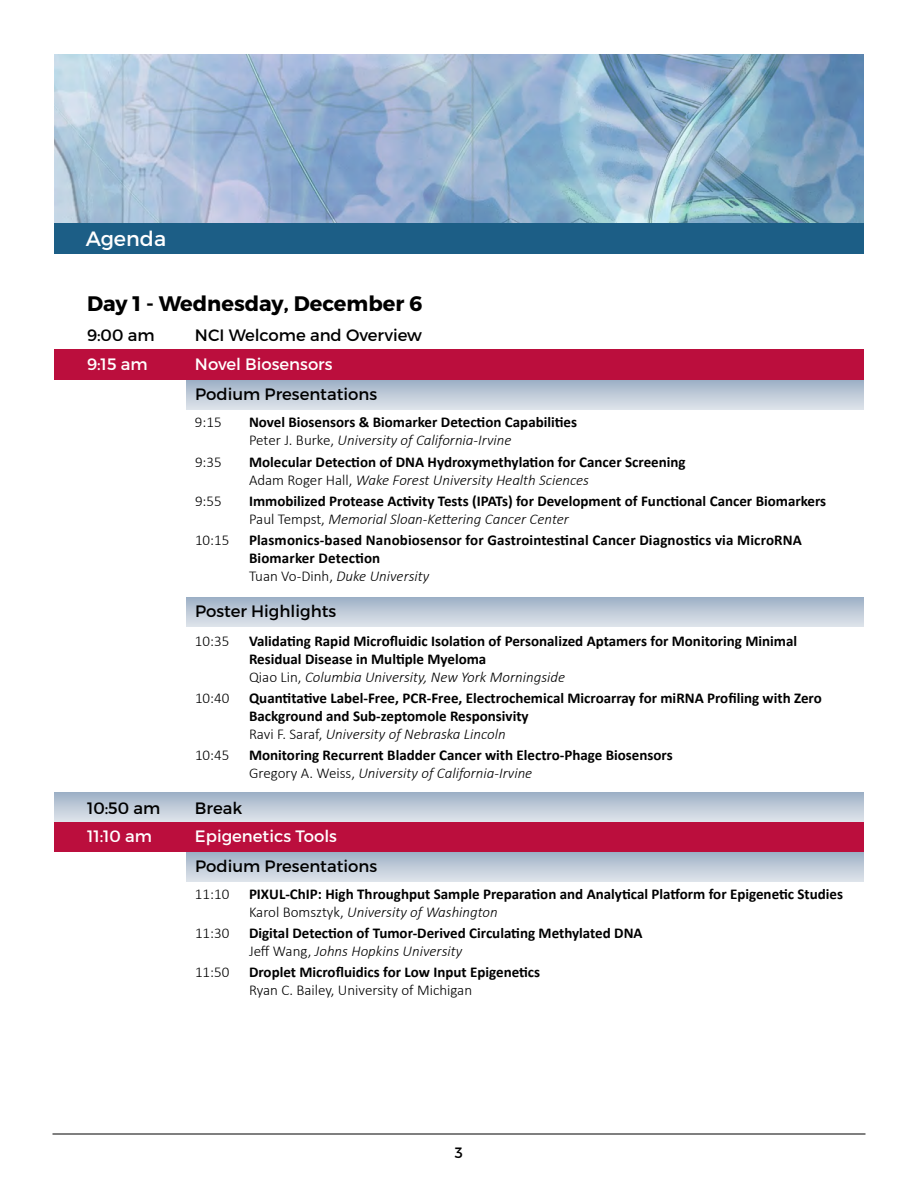
<style>
.page{position:relative;width:918px;height:1188px;background:#fff}
.page>*{position:absolute;margin:0;border:0;box-sizing:border-box;transform-origin:0 0}
.t1{font:700 21px "Montserrat";color:#000}
.t2{font:20.7px "Montserrat";color:#fff}
.t3{font:16.5px "Montserrat";color:#000}
.t4{font:16.5px "Montserrat";color:#fff}
.t5{font:700 15px/18px "Calibri";color:#000}
.t6{font:300 15px "Calibri";color:#000}
.t7{font:15px "Montserrat";color:#000}
.s1{font-weight:300}
.s2{font-weight:300;font-style:italic}
</style>
<div class="page">
<hr style="left:52px;top:1134px;width:814px;height:1px;background:#000">
<img style="left:54px;top:792px;width:810px;height:60px">
<img style="left:54px;top:54px;width:810px;height:169px">
<div style="left:54px;top:223px;width:810px;height:31px;background:#1c5e86"></div>
<div style="left:54px;top:350px;width:810px;height:30px;background:#bb0e3d"></div>
<h2 class="t2" style="left:86px;top:226px;width:82px">Agenda</h2>
<h1 class="t1" style="left:87px;top:291px;width:337px">Day 1 - Wednesday, December 6</h1>
<p class="t3" style="left:87px;top:325px;width:69px">9:00 am</p>
<p class="t3" style="left:195px;top:325px;width:228px">NCI Welcome and Overview</p>
<p class="t4" style="left:87px;top:354px;width:62px">9:15 am</p>
<p class="t4" style="left:195px;top:354px;width:139px">Novel Biosensors</p>
<p class="t3" style="left:195px;top:384px;width:184px">Podium Presentations</p>
<p class="t6" style="left:195px;top:416px;width:28px">9:15</p>
<p class="t5" style="left:249px;top:414px;width:330px">Novel Biosensors &amp; Biomarker Detection Capabilities<br><span class="s1">Peter J. Burke,</span> <span class="s2">University of California-Irvine</span></p>
<p class="t6" style="left:195px;top:456px;width:28px">9:35</p>
<p class="t5" style="left:249px;top:455px;width:438px">Molecular Detection of DNA Hydroxymethylation for Cancer Screening<br><span class="s1">Adam Roger Hall,</span> <span class="s2">Wake Forest University Health Sciences</span></p>
<p class="t6" style="left:195px;top:495px;width:28px">9:55</p>
<p class="t5" style="left:249px;top:494px;width:579px">Immobilized Protease Activity Tests (IPATs) for Development of Functional Cancer Biomarkers<br><span class="s1">Paul Tempst,</span> <span class="s2">Memorial Sloan-Kettering Cancer Center</span></p>
<p class="t6" style="left:195px;top:534px;width:36px">10:15</p>
<p class="t5" style="left:249px;top:533px;width:554px">Plasmonics-based Nanobiosensor for Gastrointestinal Cancer Diagnostics via MicroRNA<br>Biomarker Detection<br><span class="s1">Tuan Vo-Dinh,</span> <span class="s2">Duke University</span></p>
<p class="t3" style="left:195px;top:601px;width:143px">Poster Highlights</p>
<p class="t6" style="left:195px;top:635px;width:36px">10:35</p>
<p class="t5" style="left:249px;top:633px;width:550px">Validating Rapid Microfluidic Isolation of Personalized Aptamers for Monitoring Minimal<br>Residual Disease in Multiple Myeloma<br><span class="s1">Qiao Lin,</span> <span class="s2">Columbia University, New York Morningside</span></p>
<p class="t6" style="left:195px;top:692px;width:36px">10:40</p>
<p class="t5" style="left:249px;top:690px;width:574px">Quantitative Label-Free, PCR-Free, Electrochemical Microarray for miRNA Profiling with Zero<br>Background and Sub-zeptomole Responsivity<br><span class="s1">Ravi F. Saraf,</span> <span class="s2">University of Nebraska Lincoln</span></p>
<p class="t6" style="left:195px;top:749px;width:36px">10:45</p>
<p class="t5" style="left:249px;top:747px;width:425px">Monitoring Recurrent Bladder Cancer with Electro-Phage Biosensors<br><span class="s1">Gregory A. Weiss,</span> <span class="s2">University of California-Irvine</span></p>
<p class="t3" style="left:87px;top:798px;width:75px">10:50 am</p>
<p class="t3" style="left:195px;top:798px;width:49px">Break</p>
<p class="t4" style="left:87px;top:826px;width:67px">11:10 am</p>
<p class="t4" style="left:195px;top:826px;width:143px">Epigenetics Tools</p>
<p class="t3" style="left:195px;top:856px;width:184px">Podium Presentations</p>
<p class="t6" style="left:195px;top:888px;width:36px">11:10</p>
<p class="t5" style="left:249px;top:887px;width:596px">PIXUL-ChIP: High Throughput Sample Preparation and Analytical Platform for Epigenetic Studies<br><span class="s1">Karol Bomsztyk,</span> <span class="s2">University of Washington</span></p>
<p class="t6" style="left:195px;top:927px;width:36px">11:30</p>
<p class="t5" style="left:249px;top:926px;width:395px">Digital Detection of Tumor-Derived Circulating Methylated DNA<br><span class="s1">Jeff Wang,</span> <span class="s2">Johns Hopkins University</span></p>
<p class="t6" style="left:195px;top:966px;width:36px">11:50</p>
<p class="t5" style="left:249px;top:965px;width:293px">Droplet Microfluidics for Low Input Epigenetics</p>
<p class="t6" style="left:249px;top:984px;width:225px">Ryan C. Bailey, University of Michigan</p>
<p class="t7" style="left:455px;top:1143px;width:10px">3</p>
</div>
